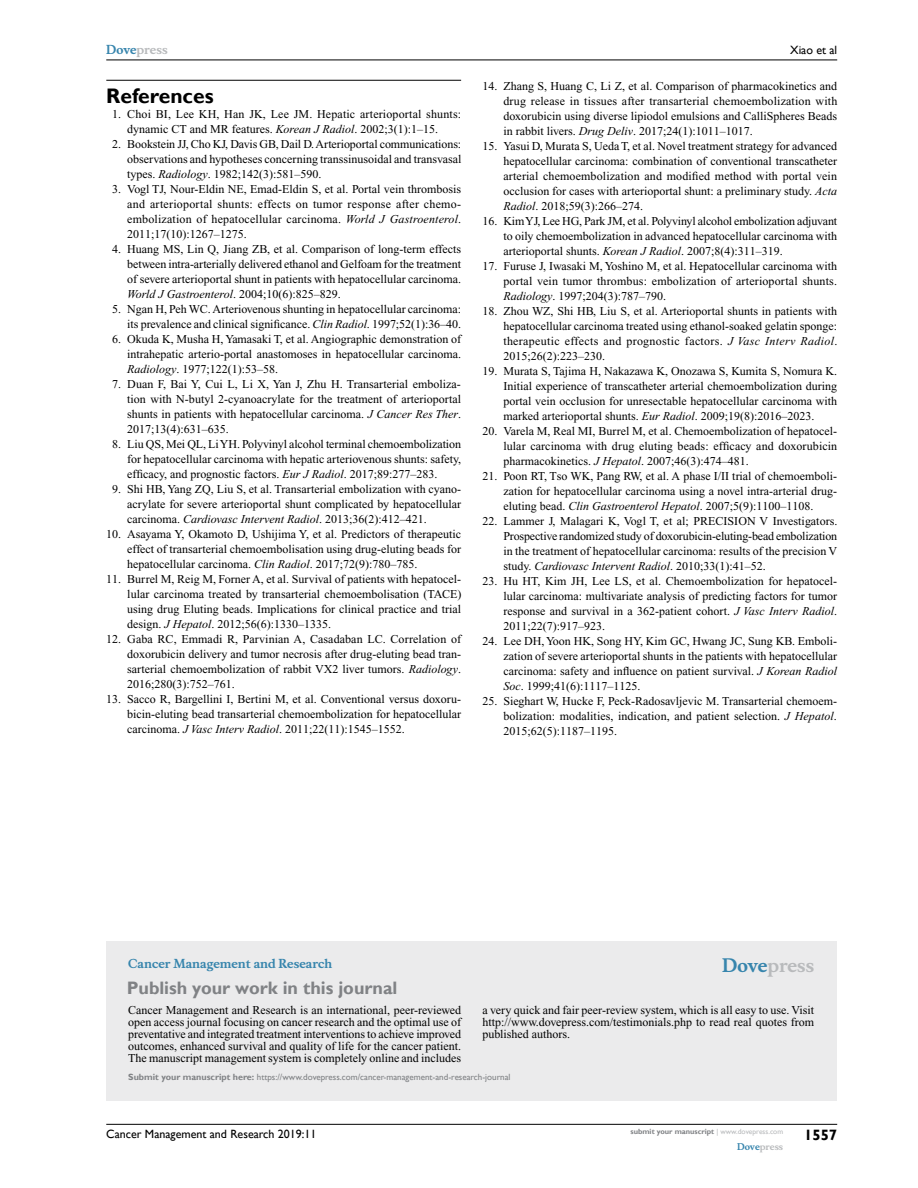
<style>
.page{position:relative;width:918px;height:1188px;background:#fff}
.page>*{position:absolute;margin:0;border:0;box-sizing:border-box;transform-origin:0 0}
.t1{font:700 21px "Gill Sans";color:#000}
.t2{font:700 18px "Gill Sans";color:#808285}
.t3{font:700 18px "Musee";color:#b8babc}
.t4{font:700 15px "Gill Sans";color:#000}
.t5{font:12px/15px "Times New Roman";color:#000;text-align:justify}
.t6{font:12px "Gill Sans";color:#000}
.t7{font:700 12px "Musee";color:#3785ad}
.t8{font:700 12px "Musee";color:#b8babc}
.t9{font:9px "Gill Sans";color:#808285}
.t10{font:700 9px "Musee";color:#b8babc}
.t11{font:700 7.5px "Gill Sans";color:#808285}
.s1{color:#3785ad}
.s2{font-style:italic}
.s3{font-weight:700}
.s4{font-weight:400;color:#b8babc}
</style>
<div class="page">
<div style="left:106px;top:941px;width:731px;height:159px;background:#ebebec"></div>
<hr style="left:106px;top:1124px;width:731px;height:1px;background:#000">
<hr style="left:106px;top:60px;width:731px;height:1px;background:#000">
<hr style="left:106px;top:80px;width:355px;height:1px;background:#000">
<p class="t8" style="left:106px;top:43px;width:63px"><span class="s1">Dove</span>press</p>
<h1 class="t1" style="left:106px;top:84px;width:109px">References</h1>
<p class="t5" style="left:127px;top:107px;width:335px;text-indent:-15px">1. Choi BI, Lee KH, Han JK, Lee JM. Hepatic arterioportal shunts: dynamic CT and MR features. <span class="s2">Korean J Radiol</span>. 2002;3(1):1–15.</p>
<p class="t5" style="left:127px;top:137px;width:336px;text-indent:-15px">2. Bookstein JJ, Cho KJ, Davis GB, Dail D. Arterioportal communications: observations and hypotheses concerning transsinusoidal and transvasal types. <span class="s2">Radiology</span>. 1982;142(3):581–590.</p>
<p class="t5" style="left:127px;top:182px;width:335px;text-indent:-15px">3. Vogl TJ, Nour-Eldin NE, Emad-Eldin S, et al. Portal vein thrombosis and arterioportal shunts: effects on tumor response after chemo&shy;embolization of hepatocellular carcinoma. <span class="s2">World J Gastroenterol</span>.<br>2011;17(10):1267–1275.</p>
<p class="t5" style="left:127px;top:242px;width:335px;text-indent:-15px">4. Huang MS, Lin Q, Jiang ZB, et al. Comparison of long-term effects between intra-arterially delivered ethanol and Gelfoam for the treatment of severe arterioportal shunt in patients with hepatocellular carcinoma.<br><span class="s2">World J Gastroenterol</span>. 2004;10(6):825–829.</p>
<p class="t5" style="left:112px;top:302px;width:350px;text-align:right">5. Ngan H, Peh WC. Arteriovenous shunting in hepatocellular carcinoma: its prevalence and clinical significance. <span class="s2">Clin Radiol</span>. 1997;52(1):36–40.</p>
<p class="t5" style="left:127px;top:332px;width:335px;text-indent:-15px">6. Okuda K, Musha H, Yamasaki T, et al. Angiographic demonstration of intrahepatic arterio-portal anastomoses in hepatocellular carcinoma.<br><span class="s2">Radiology</span>. 1977;122(1):53–58.</p>
<p class="t5" style="left:127px;top:377px;width:335px;text-indent:-15px">7. Duan F, Bai Y, Cui L, Li X, Yan J, Zhu H. Transarterial emboliza&shy;tion with N-butyl 2-cyanoacrylate for the treatment of arterioportal shunts in patients with hepatocellular carcinoma. <span class="s2">J Cancer Res Ther</span>.<br>2017;13(4):631–635.</p>
<p class="t5" style="left:127px;top:437px;width:335px;text-indent:-15px">8. Liu QS, Mei QL, Li YH. Polyvinyl alcohol terminal chemoembolization for hepatocellular carcinoma with hepatic arteriovenous shunts: safety, efficacy, and prognostic factors. <span class="s2">Eur J Radiol</span>. 2017;89:277–283.</p>
<p class="t5" style="left:127px;top:482px;width:335px;text-indent:-15px">9. Shi HB, Yang ZQ, Liu S, et al. Transarterial embolization with cyano&shy;acrylate for severe arterioportal shunt complicated by hepatocellular carcinoma. <span class="s2">Cardiovasc Intervent Radiol</span>. 2013;36(2):412–421.</p>
<p class="t5" style="left:127px;top:527px;width:335px;text-indent:-21px">10. Asayama Y, Okamoto D, Ushijima Y, et al. Predictors of therapeutic effect of transarterial chemoembolisation using drug-eluting beads for hepatocellular carcinoma. <span class="s2">Clin Radiol</span>. 2017;72(9):780–785.</p>
<p class="t5" style="left:127px;top:572px;width:336px;text-indent:-21px">11. Burrel M, Reig M, Forner A, et al. Survival of patients with hepatocel&shy;lular carcinoma treated by transarterial chemoembolisation (TACE) using drug Eluting beads. Implications for clinical practice and trial design. <span class="s2">J Hepatol</span>. 2012;56(6):1330–1335.</p>
<p class="t5" style="left:127px;top:632px;width:335px;text-indent:-21px">12. Gaba RC, Emmadi R, Parvinian A, Casadaban LC. Correlation of doxorubicin delivery and tumor necrosis after drug-eluting bead tran&shy;sarterial chemoembolization of rabbit VX2 liver tumors. <span class="s2">Radiology</span>.<br>2016;280(3):752–761.</p>
<p class="t5" style="left:127px;top:692px;width:335px;text-indent:-21px">13. Sacco R, Bargellini I, Bertini M, et al. Conventional versus doxoru&shy;bicin-eluting bead transarterial chemoembolization for hepatocellular carcinoma. <span class="s2">J Vasc Interv Radiol</span>. 2011;22(11):1545–1552.</p>
<p class="t6" style="left:790px;top:43px;width:49px">Xiao et al</p>
<p class="t5" style="left:503px;top:79px;width:336px;text-indent:-21px">14. Zhang S, Huang C, Li Z, et al. Comparison of pharmacokinetics and drug release in tissues after transarterial chemoembolization with doxorubicin using diverse lipiodol emulsions and CalliSpheres Beads in rabbit livers. <span class="s2">Drug Deliv</span>. 2017;24(1):1011–1017.</p>
<p class="t5" style="left:503px;top:139px;width:335px;text-indent:-21px">15. Yasui D, Murata S, Ueda T, et al. Novel treatment strategy for advanced hepatocellular carcinoma: combination of conventional transcatheter arterial chemoembolization and modified method with portal vein occlusion for cases with arterioportal shunt: a preliminary study. <span class="s2">Acta Radiol</span>. 2018;59(3):266–274.</p>
<p class="t5" style="left:503px;top:214px;width:335px;text-indent:-21px">16. Kim YJ, Lee HG, Park JM, et al. Polyvinyl alcohol embolization adjuvant to oily chemoembolization in advanced hepatocellular carcinoma with arterioportal shunts. <span class="s2">Korean J Radiol</span>. 2007;8(4):311–319.</p>
<p class="t5" style="left:503px;top:259px;width:335px;text-indent:-21px">17. Furuse J, Iwasaki M, Yoshino M, et al. Hepatocellular carcinoma with portal vein tumor thrombus: embolization of arterioportal shunts.<br><span class="s2">Radiology</span>. 1997;204(3):787–790.</p>
<p class="t5" style="left:503px;top:304px;width:336px;text-indent:-21px">18. Zhou WZ, Shi HB, Liu S, et al. Arterioportal shunts in patients with hepatocellular carcinoma treated using ethanol-soaked gelatin sponge: therapeutic effects and prognostic factors. <span class="s2">J Vasc Interv Radiol</span>.<br>2015;26(2):223–230.</p>
<p class="t5" style="left:503px;top:364px;width:335px;text-indent:-21px">19. Murata S, Tajima H, Nakazawa K, Onozawa S, Kumita S, Nomura K.<br>Initial experience of transcatheter arterial chemoembolization during portal vein occlusion for unresectable hepatocellular carcinoma with marked arterioportal shunts. <span class="s2">Eur Radiol</span>. 2009;19(8):2016–2023.</p>
<p class="t5" style="left:503px;top:424px;width:335px;text-indent:-21px">20. Varela M, Real MI, Burrel M, et al. Chemoembolization of hepatocel&shy;lular carcinoma with drug eluting beads: efficacy and doxorubicin pharmacokinetics. <span class="s2">J Hepatol</span>. 2007;46(3):474–481.</p>
<p class="t5" style="left:503px;top:469px;width:335px;text-indent:-21px">21. Poon RT, Tso WK, Pang RW, et al. A phase I/II trial of chemoemboli&shy;zation for hepatocellular carcinoma using a novel intra-arterial drug&shy;eluting bead. <span class="s2">Clin Gastroenterol Hepatol</span>. 2007;5(9):1100–1108.</p>
<p class="t5" style="left:503px;top:514px;width:336px;text-indent:-21px">22. Lammer J, Malagari K, Vogl T, et al; PRECISION V Investigators.<br>Prospective randomized study of doxorubicin-eluting-bead embolization in the treatment of hepatocellular carcinoma: results of the precision V study. <span class="s2">Cardiovasc Intervent Radiol</span>. 2010;33(1):41–52.</p>
<p class="t5" style="left:503px;top:574px;width:335px;text-indent:-21px">23. Hu HT, Kim JH, Lee LS, et al. Chemoembolization for hepatocel&shy;lular carcinoma: multivariate analysis of predicting factors for tumor response and survival in a 362-patient cohort. <span class="s2">J Vasc Interv Radiol</span>.<br>2011;22(7):917–923.</p>
<p class="t5" style="left:503px;top:634px;width:335px;text-indent:-21px">24. Lee DH, Yoon HK, Song HY, Kim GC, Hwang JC, Sung KB. Emboli&shy;zation of severe arterioportal shunts in the patients with hepatocellular carcinoma: safety and influence on patient survival. <span class="s2">J Korean Radiol Soc</span>. 1999;41(6):1117–1125.</p>
<p class="t5" style="left:503px;top:694px;width:335px;text-indent:-21px">25. Sieghart W, Hucke F, Peck-Radosavljevic M. Transarterial chemoem&shy;bolization: modalities, indication, and patient selection. <span class="s2">J Hepatol</span>.<br>2015;62(5):1187–1195.</p>
<p class="t7" style="left:128px;top:956px;width:206px">Cancer Management and Research</p>
<h2 class="t2" style="left:127px;top:977px;width:272px">Publish your work in this journal</h2>
<h2 class="t3" style="left:722px;top:955px;width:94px"><span class="s1">Dove</span>press</h2>
<p class="t5" style="left:128px;top:1004px;width:334px;line-height:12px">Cancer Management and Research is an international, peer-reviewed open access journal focusing on cancer research and the optimal use of preventative and integrated treatment interventions to achieve improved outcomes, enhanced survival and quality of life for the cancer patient.<br>The manuscript management system is completely online and includes</p>
<p class="t5" style="left:482px;top:1004px;width:333px;line-height:12px">a very quick and fair peer-review system, which is all easy to use. Visit http://www.dovepress.com/testimonials.php to read real quotes from published authors.</p>
<p class="t9" style="left:128px;top:1072px;width:384px"><span class="s3">Submit your manuscript here:</span> https://www.dovepress.com/cancer-management-and-research-journal</p>
<p class="t6" style="left:106px;top:1127px;width:212px">Cancer Management and Research 2019:11</p>
<p class="t11" style="left:631px;top:1127px;width:154px">submit your manuscript <span class="s4">| www.dovepress.com</span></p>
<p class="t10" style="left:737px;top:1141px;width:48px"><span class="s1">Dove</span>press</p>
<p class="t4" style="left:804px;top:1126px;width:35px">1557</p>
</div>
